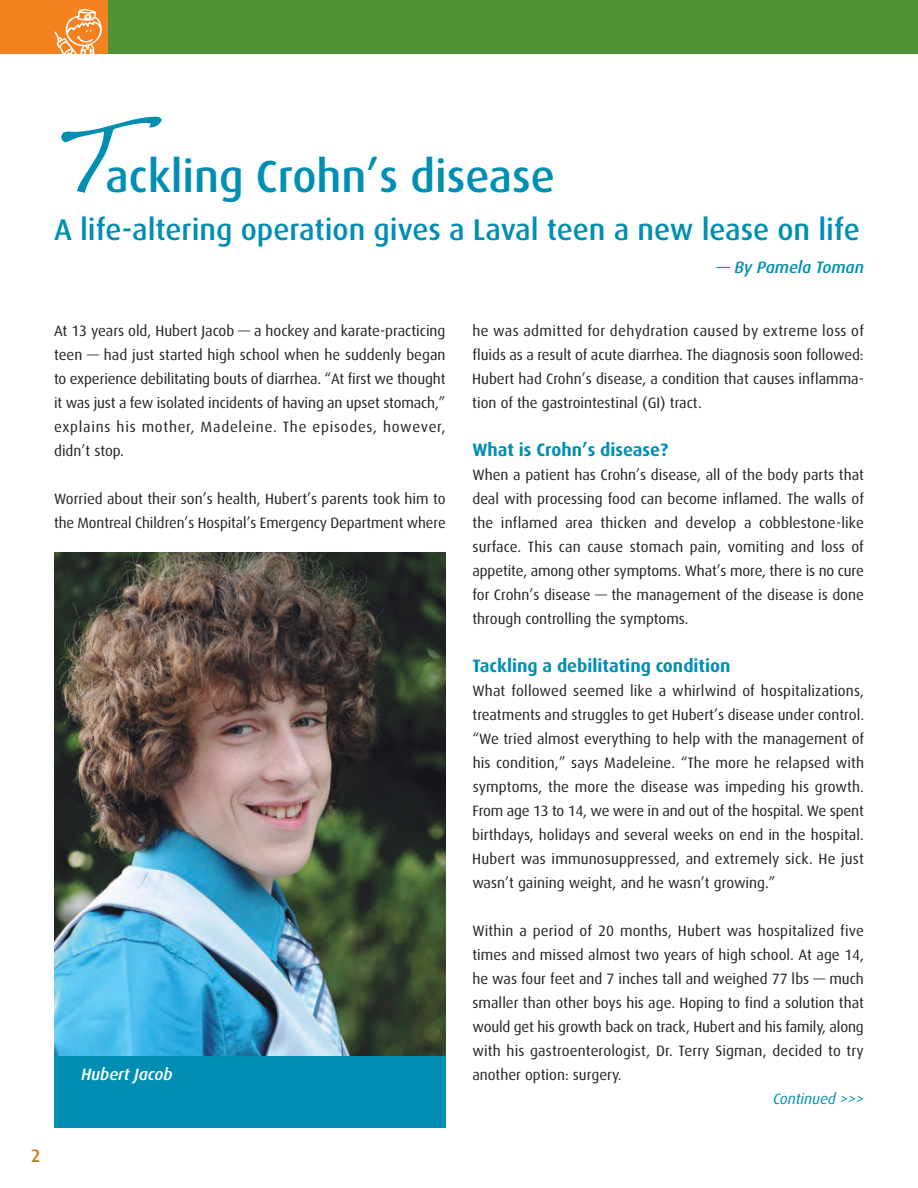
<style>
.page{position:relative;width:918px;height:1188px;background:#fff}
.page>*{position:absolute;margin:0;border:0;box-sizing:border-box;transform-origin:0 0}
.t1{font:102px "Handwriting Dakota";color:#008fb3}
.t2{font:500 45px "Dax";color:#008fb3}
.t3{font:500 30px "Dax";color:#008fb3}
.t4{font:700 18px "Dax";color:#008fb3}
.t5{font:500 18px "Dax";color:#c27d16}
.t6{font:italic 500 16.5px "Dax";color:#008fb3}
.t7{font:italic 500 16.5px "Dax";color:#fff}
.t8{font:15px/24px "Dax";color:#231f20;text-align:justify}
.t9{font:italic 15px "Dax";color:#008fb3}
</style>
<div class="page">
<div style="left:0;top:0;width:918px;height:54px;background:#4f9236"></div>
<div style="left:0;top:0;width:108px;height:54px;background:#f58220"></div>
<svg style="left:54px;top:9px;width:48px;height:45px"></svg>
<img style="left:54px;top:552px;width:392px;height:504px">
<div style="left:54px;top:1056px;width:392px;height:72px;background:#008fb3"></div>
<h1 class="t1" style="left:54px;top:97px;width:74px">T</h1>
<h2 class="t2" style="left:106px;top:151px;width:451px">ackling Crohn’s disease</h2>
<h3 class="t3" style="left:54px;top:213px;width:807px">A life-altering operation gives a Laval teen a new lease on life</h3>
<p class="t6" style="left:717px;top:258px;width:149px">— By Pamela Toman</p>
<p class="t8" style="left:54px;top:319px;width:393px">At 13 years old, Hubert Jacob — a hockey and karate-practicing teen — had just started high school when he suddenly began to experience debilitating bouts of diarrhea. “At first we thought it was just a few isolated incidents of having an upset stomach,” explains his mother, Madeleine. The episodes, however, didn’t stop.</p>
<p class="t8" style="left:54px;top:487px;width:393px">Worried about their son’s health, Hubert’s parents took him to the Montreal Children’s Hospital’s Emergency Department where</p>
<p class="t5" style="left:31px;top:1145px;width:11px">2</p>
<p class="t7" style="left:81px;top:1065px;width:93px">Hubert Jacob</p>
<p class="t8" style="left:472px;top:319px;width:393px">he was admitted for dehydration caused by extreme loss of fluids as a result of acute diarrhea. The diagnosis soon followed:<br>Hubert had Crohn’s disease, a condition that causes inflamma&shy;tion of the gastrointestinal (GI) tract.</p>
<p class="t4" style="left:473px;top:440px;width:197px">What is Crohn’s disease?</p>
<p class="t8" style="left:472px;top:463px;width:393px">When a patient has Crohn’s disease, all of the body parts that deal with processing food can become inflamed. The walls of the inflamed area thicken and develop a cobblestone-like surface. This can cause stomach pain, vomiting and loss of appetite, among other symptoms. What’s more, there is no cure for Crohn’s disease — the management of the disease is done through controlling the symptoms.</p>
<p class="t4" style="left:473px;top:656px;width:260px">Tackling a debilitating condition</p>
<p class="t8" style="left:472px;top:679px;width:393px">What followed seemed like a whirlwind of hospitalizations, treatments and struggles to get Hubert’s disease under control. “We tried almost everything to help with the management of his condition,” says Madeleine. “The more he relapsed with symptoms, the more the disease was impeding his growth.<br>From age 13 to 14, we were in and out of the hospital. We spent birthdays, holidays and several weeks on end in the hospital.<br>Hubert was immunosuppressed, and extremely sick. He just wasn’t gaining weight, and he wasn’t growing.”</p>
<p class="t8" style="left:472px;top:919px;width:393px">Within a period of 20 months, Hubert was hospitalized five times and missed almost two years of high school. At age 14, he was four feet and 7 inches tall and weighed 77 lbs — much smaller than other boys his age. Hoping to find a solution that would get his growth back on track, Hubert and his family, along with his gastroenterologist, Dr. Terry Sigman, decided to try another option: surgery.</p>
<p class="t9" style="left:773px;top:1091px;width:92px">Continued &gt;&gt;&gt;</p>
</div>
